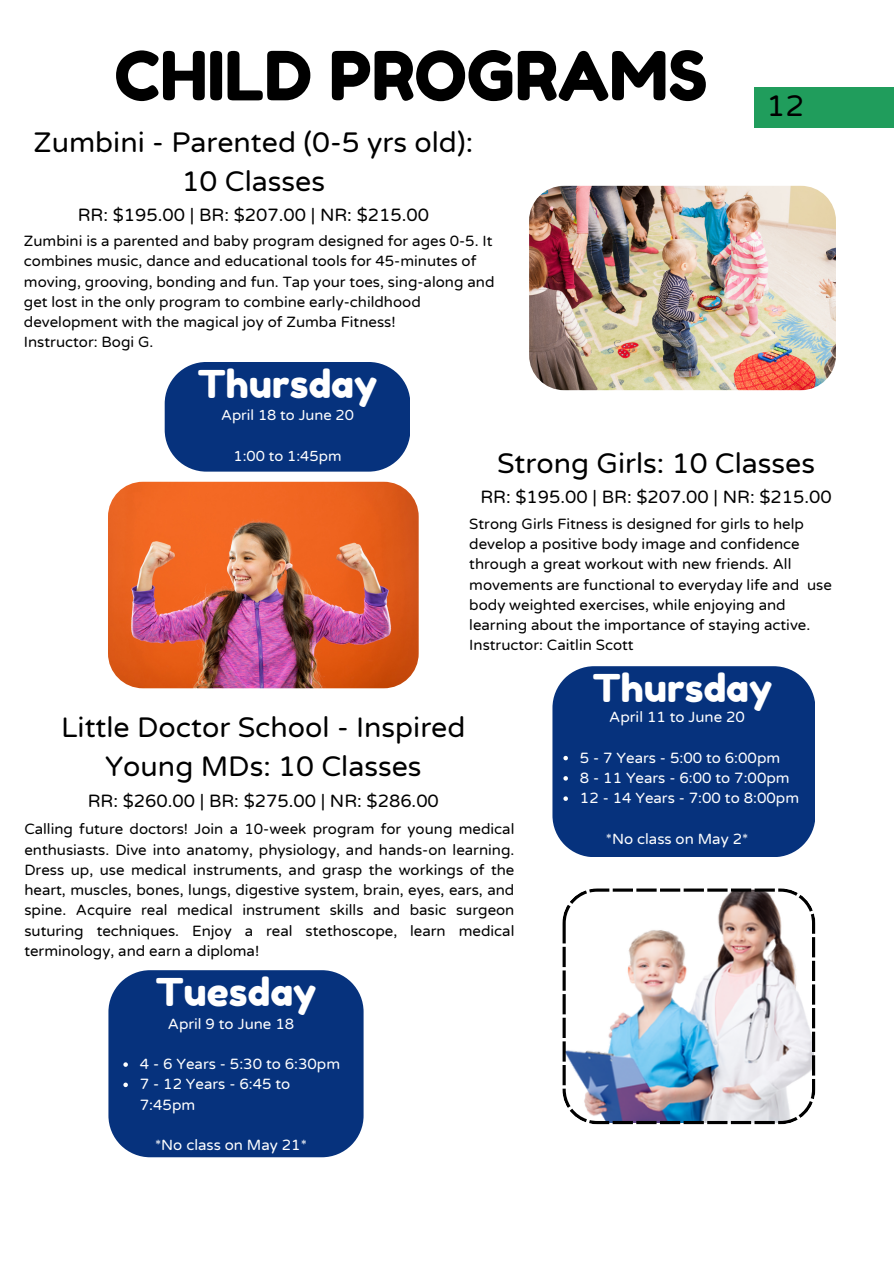
<style>
.page{position:relative;width:894px;height:1264px;background:#fff}
.page>*{position:absolute;margin:0;border:0;box-sizing:border-box;transform-origin:0 0}
.t1{font:67.5px "Fredoka One";color:#000}
.t2{font:38.25px "Fredoka One";color:#fff}
.t3{font:30px "Varela Round";color:#000}
.t4{font:28.5px/39.3px "Varela Round";color:#000;text-align:center}
.t5{font:18px "Varela Round";color:#000}
.t6{font:15px/20.2px "Varela Round";color:#000}
.t7{font:15px/20.2px "Varela Round";color:#fff}
.t8{font:14.7px "Varela Round";color:#fff}
</style>
<div class="page">
<div style="left:754px;top:87px;width:139px;height:40px;background:#209d5c"></div>
<div style="left:165px;top:362px;width:245px;height:109px;background:#06327d"></div>
<div style="left:552px;top:666px;width:262px;height:191px;background:#06327d"></div>
<div style="left:108px;top:970px;width:255px;height:187px;background:#06327d"></div>
<img style="left:529px;top:186px;width:306px;height:204px">
<img style="left:108px;top:482px;width:310px;height:206px;border-radius:35px">
<img style="left:562px;top:888px;width:253px;height:236px">
<svg style="left:563px;top:755px;width:4px;height:5px"></svg>
<svg style="left:563px;top:776px;width:4px;height:4px"></svg>
<svg style="left:563px;top:796px;width:4px;height:4px"></svg>
<svg style="left:123px;top:1062px;width:5px;height:4px"></svg>
<svg style="left:123px;top:1082px;width:5px;height:5px"></svg>
<h1 class="t1" style="left:114px;top:35px;width:594px">CHILD PROGRAMS</h1>
<h3 class="t4" style="left:34px;top:123px;width:441px">Zumbini - Parented (0-5 yrs old):<br>10 Classes</h3>
<p class="t5" style="left:78px;top:205px;width:352px">RR: $195.00 | BR: $207.00 | NR: $215.00</p>
<p class="t6" style="left:24px;top:231px;width:472px">Zumbini is a parented and baby program designed for ages 0-5. It combines music, dance and educational tools for 45-minutes of moving, grooving, bonding and fun. Tap your toes, sing-along and get lost in the only program to combine early-childhood development with the magical joy of Zumba Fitness!<br>Instructor: Bogi G.</p>
<h2 class="t2" style="left:198px;top:360px;width:181px">Thursday</h2>
<h3 class="t3" style="left:766px;top:88px;width:39px">12</h3>
<p class="t8" style="left:221px;top:407px;width:134px">April 18 to June 20</p>
<p class="t8" style="left:233px;top:447px;width:109px">1:00 to 1:45pm</p>
<h3 class="t4" style="left:497px;top:444px;width:319px">Strong Girls: 10 Classes</h3>
<p class="t5" style="left:480px;top:486px;width:352px">RR: $195.00 | BR: $207.00 | NR: $215.00</p>
<p class="t6" style="left:469px;top:514px;width:364px">Strong Girls Fitness is designed for girls to help develop a positive body image and confidence through a great workout with new friends. All movements are functional to everyday life and use body weighted exercises, while enjoying and learning about the importance of staying active.<br>Instructor: Caitlin Scott</p>
<h3 class="t4" style="left:61px;top:708px;width:405px">Little Doctor School - Inspired<br>Young MDs: 10 Classes</h3>
<p class="t5" style="left:88px;top:790px;width:352px">RR: $260.00 | BR: $275.00 | NR: $286.00</p>
<p class="t6" style="left:24px;top:819px;width:491px;text-align:justify">Calling future doctors! Join a 10-week program for young medical enthusiasts. Dive into anatomy, physiology, and hands-on learning.<br>Dress up, use medical instruments, and grasp the workings of the heart, muscles, bones, lungs, digestive system, brain, eyes, ears, and spine. Acquire real medical instrument skills and basic surgeon suturing techniques. Enjoy a real stethoscope, learn medical terminology, and earn a diploma!</p>
<h2 class="t2" style="left:156px;top:968px;width:162px">Tuesday</h2>
<p class="t7" style="left:168px;top:1013px;width:128px">April 9 to June 18</p>
<p class="t7" style="left:140px;top:1054px;width:202px">4 - 6 Years - 5:30 to 6:30pm<br>7 - 12 Years - 6:45 to<br>7:45pm</p>
<p class="t7" style="left:155px;top:1135px;width:153px">*No class on May 21*</p>
<h2 class="t2" style="left:592px;top:664px;width:181px">Thursday</h2>
<p class="t7" style="left:609px;top:707px;width:137px">April 11 to June 20</p>
<p class="t7" style="left:579px;top:747px;width:220px">5 - 7 Years - 5:00 to 6:00pm<br>8 - 11 Years - 6:00 to 7:00pm<br>12 - 14 Years - 7:00 to 8:00pm</p>
<p class="t7" style="left:605px;top:828px;width:144px">*No class on May 2*</p>
</div>
